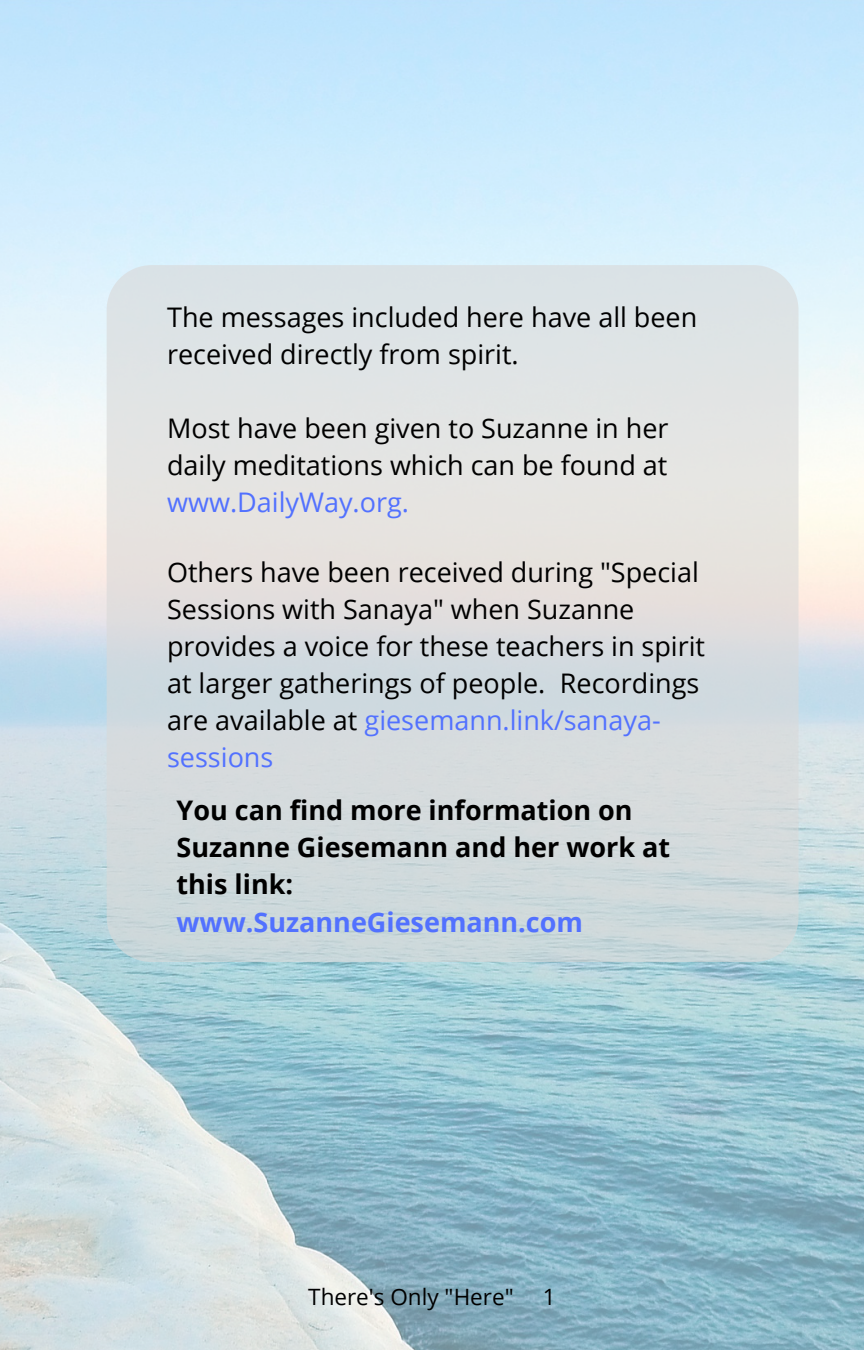
<style>
.page{position:relative;width:864px;height:1350px;background:#fff}
.page>*{position:absolute;margin:0;border:0;box-sizing:border-box;transform-origin:0 0}
.t1{font:27px/37.1px "Open Sans";color:#000}
.t2{font:700 27px/37.1px "Open Sans";color:#000}
.t3{font:700 27px "Open Sans";color:#5271ff}
.t4{font:27px "Open Sans";color:#5271ff}
.t5{font:22.5px "Open Sans";color:#000}
.s1{color:#5271ff}
</style>
<div class="page">
<img style="left:0;top:0;width:864px;height:1350px">
<div style="left:107px;top:265px;width:692px;height:697px;background:#d9d9d9;border-radius:45px"></div>
<p class="t1" style="left:167px;top:298px;width:532px">The messages included here have all been received directly from spirit.</p>
<p class="t1" style="left:167px;top:409px;width:503px">Most have been given to Suzanne in her daily meditations which can be found at</p>
<p class="t4" style="left:167px;top:483px;width:244px">www.DailyWay.org.</p>
<p class="t1" style="left:167px;top:552px;width:540px">Others have been received during "Special Sessions with Sanaya" when Suzanne provides a voice for these teachers in spirit at larger gatherings of people. Recordings are available at <span class="s1">giesemann.link/sanaya&shy;sessions</span></p>
<p class="t2" style="left:177px;top:791px;width:495px">You can find more information on<br>Suzanne Giesemann and her work at this link:</p>
<p class="t3" style="left:177px;top:903px;width:408px">www.SuzanneGiesemann.com</p>
<p class="t5" style="left:308px;top:1281px;width:207px">There's Only "Here"</p>
<p class="t5" style="left:543px;top:1281px;width:14px">1</p>
</div>
